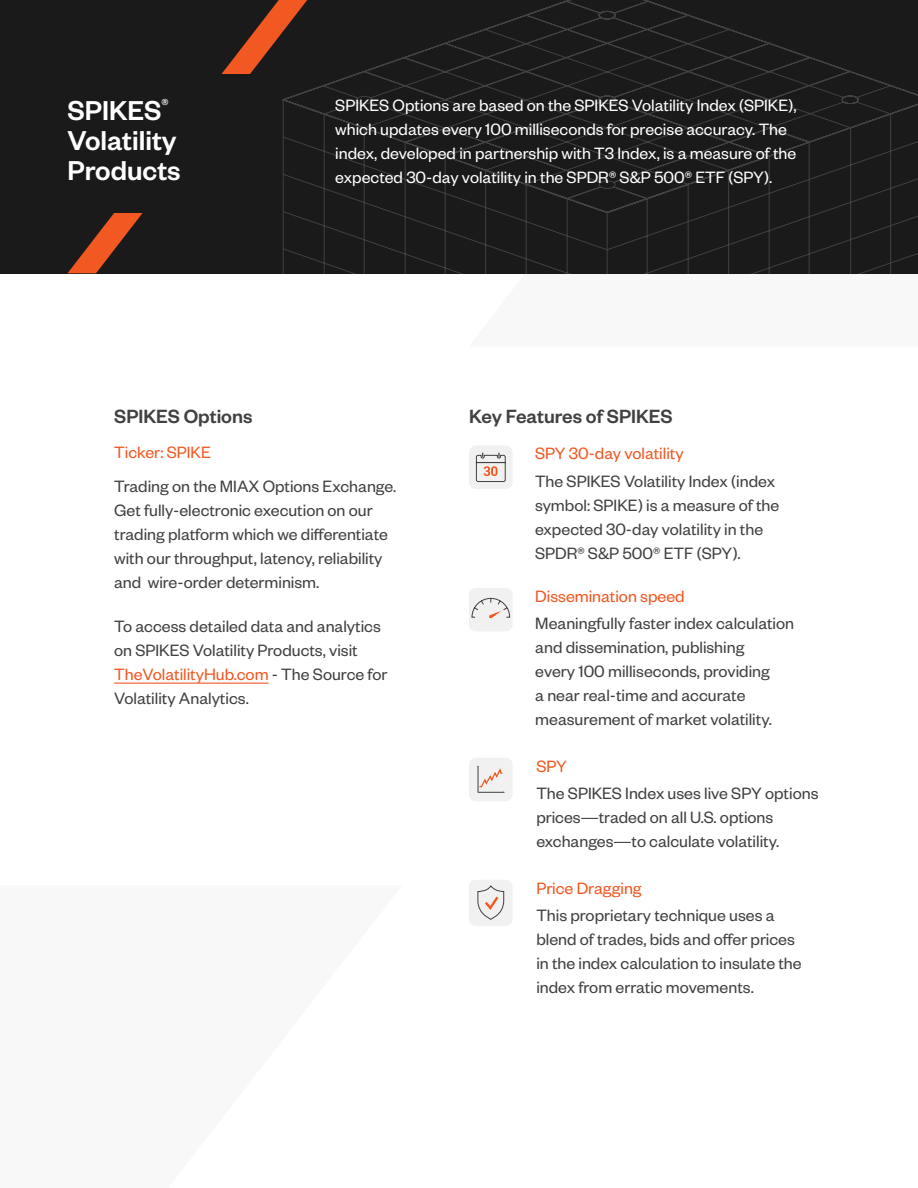
<style>
.page{position:relative;width:918px;height:1188px;background:#fff}
.page>*{position:absolute;margin:0;border:0;box-sizing:border-box;transform-origin:0 0}
.t1{font:500 30px/30px "Founders Grotesk";color:#fff}
.t2{font:500 21px "Founders Grotesk";color:#414042}
.t3{font:18px/24px "Founders Grotesk";color:#414042}
.t4{font:18px/24px "Founders Grotesk";color:#fff}
.t5{font:18px "Founders Grotesk";color:#f15822}
.s1{color:#f15822}
.s2{font-family:"Myriad Pro"}
</style>
<div class="page">
<div style="left:0;top:0;width:918px;height:273px;background:#1a1a1a"></div>
<svg style="left:379px;top:0;width:539px;height:273px"></svg>
<svg style="left:31px;top:0;width:348px;height:274px"></svg>
<div style="left:68px;top:75px;width:190px;height:138px;background:#1a1a1a"></div>
<svg style="left:114px;top:446px;width:398px;height:480px"></svg>
<h1 class="t1" style="left:68px;top:94px;width:115px">SPIKES<sup>®<br></sup>Volatility<br>Products</h1>
<p class="t4" style="left:335px;top:92px;width:463px">SPIKES Options are based on the SPIKES Volatility Index (SPIKE), which updates every 100 milliseconds for precise accuracy. The index, developed in partnership with T3 Index, is a measure of the expected 30-day volatility in the SPDR® S&amp;P 500® ETF (SPY).</p>
<p class="t2" style="left:114px;top:404px;width:140px">SPIKES Options</p>
<p class="t5" style="left:114px;top:441px;width:98px">Ticker: SPIKE</p>
<p class="t3" style="left:114px;top:473px;width:284px">Trading on the MIAX Options Exchange.<br>Get fully-electronic execution on our trading platform which we differentiate with our throughput, latency, reliability and wire-order determinism.</p>
<p class="t3" style="left:114px;top:614px;width:275px">To access detailed data and analytics on SPIKES Volatility Products, visit <span class="s1">TheVolatilityHub.com</span> - The Source for Volatility Analytics.</p>
<p class="t2" style="left:469px;top:403px;width:205px">Key Features of SPIKES</p>
<p class="t5" style="left:535px;top:443px;width:150px">SPY 30-day volatility</p>
<p class="t3" style="left:535px;top:468px;width:246px">The SPIKES Volatility Index (index symbol: SPIKE) is a measure of the expected 30-day volatility in the<br>SPDR® S&amp;P 500® ETF (SPY).</p>
<p class="t5" style="left:535px;top:585px;width:151px">Dissemination speed</p>
<p class="t3" style="left:535px;top:611px;width:260px">Meaningfully faster index calculation and dissemination, publishing<br>every 100 milliseconds, providing<br>a near real-time and accurate measurement of market volatility.</p>
<p class="t5" style="left:536px;top:755px;width:32px">SPY</p>
<p class="t3" style="left:536px;top:780px;width:284px">The SPIKES Index uses live SPY options prices<span class="s2">—</span>traded on all U.S. options exchanges<span class="s2">—</span>to calculate volatility.</p>
<p class="t5" style="left:536px;top:877px;width:107px">Price Dragging</p>
<p class="t3" style="left:536px;top:902px;width:267px">This proprietary technique uses a blend of trades, bids and offer prices in the index calculation to insulate the index from erratic movements.</p>
</div>
